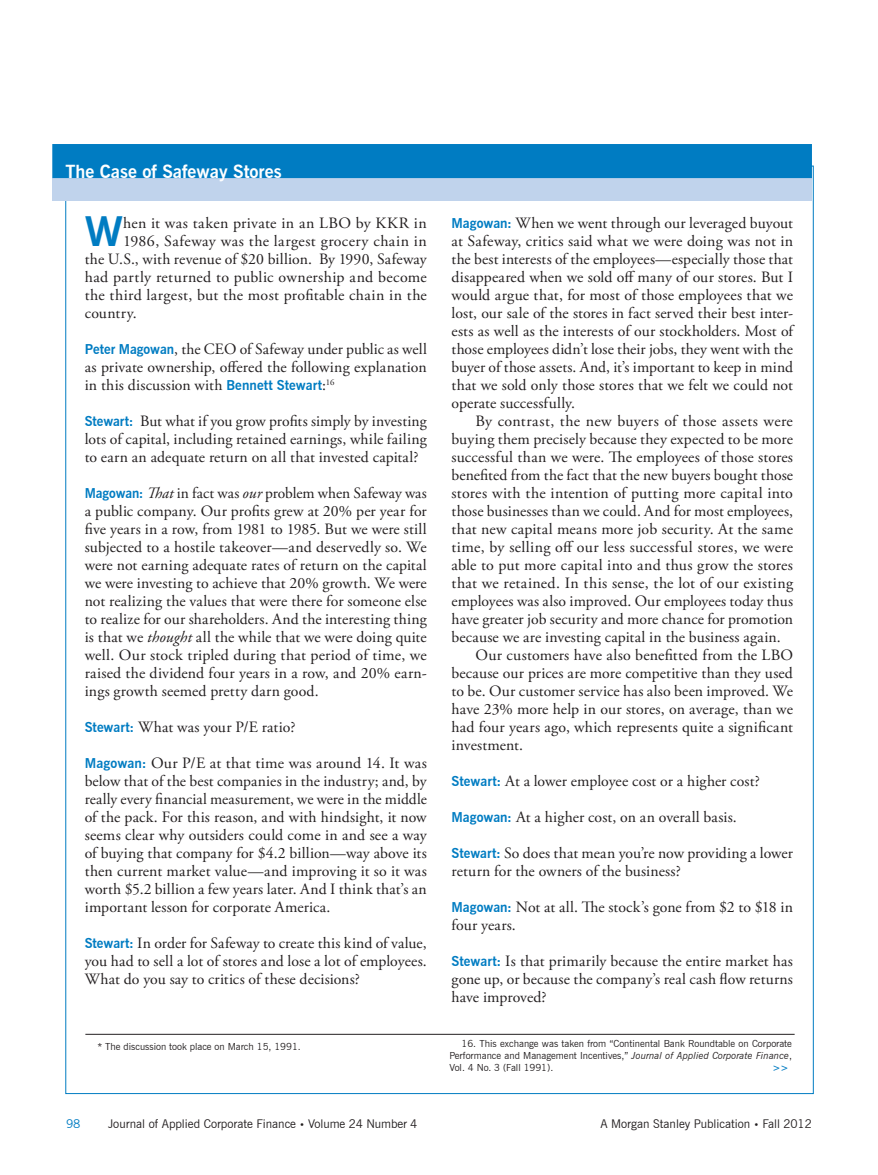
<style>
.page{position:relative;width:878px;height:1175px;background:#fff}
.page>*{position:absolute;margin:0;border:0;box-sizing:border-box;transform-origin:0 0}
.article_paragraph_no{font:700 40.5px "News Gothic BT";color:#007cc2}
.Boxed_Head_12_18{font:700 18px "News Gothic BT";color:#fff}
.article_paragraph_no-2{font:15.75px/18px "Adobe Garamond Pro";letter-spacing:.01em;color:#231f20;text-align:justify}
.article_paragraph_w{font:15.75px/18px "Adobe Garamond Pro";letter-spacing:.01em;color:#231f20;text-align:justify}
.t1{font:12px "News Gothic BT";color:#231f20}
.t2{font:12px "News Gothic BT";color:#007cc2}
.article_footnote{font:9.75px/12px "News Gothic BT";color:#231f20;text-align:justify}
.article_footnote-2{font:700 9.75px "News Gothic BT";color:#007cc2}
.s1{font-family:"News Gothic BT";font-weight:700;font-size:13.5px;color:#007cc2}
.s2{font-style:italic}
.s3{font-size:9px}
</style>
<div class="page">
<hr style="left:85px;top:1034px;width:709px;height:1px;background:#231f20">
<div style="left:52px;top:178px;width:760px;height:23px;background:#c0d3ec"></div>
<div style="left:52px;top:144px;width:760px;height:34px;background:#007cc2"></div>
<p class="Boxed_Head_12_18" style="left:65px;top:161px;width:218px">The Case of Safeway Stores</p>
<p class="article_paragraph_no" style="left:85px;top:207px;width:40px">W</p>
<p class="article_paragraph_no-2" style="left:123px;top:215px;width:305px">hen it was taken private in an LBO by KKR in</p>
<p class="article_paragraph_no-2" style="left:123px;top:233px;width:305px">1986, Safeway was the largest grocery chain in</p>
<p class="article_paragraph_no-2" style="left:85px;top:251px;width:343px">the U.S., with revenue of $20 billion. By 1990, Safeway</p>
<p class="article_paragraph_no-2" style="left:85px;top:269px;width:343px">had partly returned to public ownership and become</p>
<p class="article_paragraph_no-2" style="left:85px;top:287px;width:344px">the third largest, but the most profitable chain in the</p>
<p class="article_paragraph_no-2" style="left:85px;top:305px;width:53px">country.</p>
<p class="article_paragraph_no-2" style="left:85px;top:341px;width:343px"><span class="s1">Peter Magowan</span>, the CEO of Safeway under public as well as private ownership, offered the following explanation in this discussion with <span class="s1">Bennett Stewart</span>:<sup>16</sup></p>
<p class="article_paragraph_no-2" style="left:85px;top:413px;width:343px"><span class="s1">Stewart:</span> But what if you grow profits simply by investing lots of capital, including retained earnings, while failing to earn an adequate return on all that invested capital?</p>
<p class="article_paragraph_no-2" style="left:85px;top:485px;width:344px"><span class="s1">Magowan:</span> <span class="s2">That</span> in fact was <span class="s2">our</span> problem when Safeway was a public company. Our profits grew at 20% per year for five years in a row, from 1981 to 1985. But we were still subjected to a hostile takeover—and deservedly so. We were not earning adequate rates of return on the capital we were investing to achieve that 20% growth. We were not realizing the values that were there for someone else to realize for our shareholders. And the interesting thing is that we <span class="s2">thought</span> all the while that we were doing quite well. Our stock tripled during that period of time, we raised the dividend four years in a row, and 20% earn&shy;ings growth seemed pretty darn good.</p>
<p class="article_paragraph_no-2" style="left:85px;top:719px;width:212px"><span class="s1">Stewart:</span> What was your P/E ratio?</p>
<p class="article_paragraph_no-2" style="left:85px;top:755px;width:344px"><span class="s1">Magowan:</span> Our P/E at that time was around 14. It was below that of the best companies in the industry; and, by really every financial measurement, we were in the middle of the pack. For this reason, and with hindsight, it now seems clear why outsiders could come in and see a way of buying that company for $4.2 billion—way above its then current market value—and improving it so it was worth $5.2 billion a few years later. And I think that’s an important lesson for corporate America.</p>
<p class="article_paragraph_no-2" style="left:85px;top:935px;width:343px"><span class="s1">Stewart:</span> In order for Safeway to create this kind of value, you had to sell a lot of stores and lose a lot of employees.<br>What do you say to critics of these decisions?</p>
<p class="article_paragraph_no-2" style="left:451px;top:215px;width:343px"><span class="s1">Magowan:</span> When we went through our leveraged buyout at Safeway, critics said what we were doing was not in the best interests of the employees—especially those that disappeared when we sold off many of our stores. But I would argue that, for most of those employees that we lost, our sale of the stores in fact served their best inter&shy;ests as well as the interests of our stockholders. Most of those employees didn’t lose their jobs, they went with the buyer of those assets. And, it’s important to keep in mind that we sold only those stores that we felt we could not operate successfully.</p>
<p class="article_paragraph_w" style="left:451px;top:413px;width:343px;text-indent:24px">By contrast, the new buyers of those assets were buying them precisely because they expected to be more successful than we were. The employees of those stores benefited from the fact that the new buyers bought those stores with the intention of putting more capital into those businesses than we could. And for most employees, that new capital means more job security. At the same time, by selling off our less successful stores, we were able to put more capital into and thus grow the stores that we retained. In this sense, the lot of our existing employees was also improved. Our employees today thus have greater job security and more chance for promotion because we are investing capital in the business again.</p>
<p class="article_paragraph_w" style="left:451px;top:647px;width:343px;text-indent:24px">Our customers have also benefitted from the LBO because our prices are more competitive than they used to be. Our customer service has also been improved. We have 23% more help in our stores, on average, than we had four years ago, which represents quite a significant investment.</p>
<p class="article_paragraph_no-2" style="left:451px;top:773px;width:310px"><span class="s1">Stewart:</span> At a lower employee cost or a higher cost?</p>
<p class="article_paragraph_no-2" style="left:451px;top:809px;width:287px"><span class="s1">Magowan:</span> At a higher cost, on an overall basis.</p>
<p class="article_paragraph_no-2" style="left:451px;top:845px;width:343px"><span class="s1">Stewart:</span> So does that mean you’re now providing a lower return for the owners of the business?</p>
<p class="article_paragraph_no-2" style="left:451px;top:899px;width:343px"><span class="s1">Magowan:</span> Not at all. The stock’s gone from $2 to $18 in four years.</p>
<p class="article_paragraph_no-2" style="left:451px;top:953px;width:343px"><span class="s1">Stewart:</span> Is that primarily because the entire market has gone up, or because the company’s real cash flow returns have improved?</p>
<p class="article_footnote" style="left:97px;top:1040px;width:205px">* The discussion took place on March 15, 1991.</p>
<p class="article_footnote" style="left:449px;top:1037px;width:344px;text-indent:12px">16. This exchange was taken from “Continental Bank Roundtable on Corporate Performance and Management Incentives,” <span class="s2">Journal of Applied Corporate Finance</span>, Vol. 4 No. 3 (Fall 1991).</p>
<p class="article_footnote-2" style="left:772px;top:1061px;width:18px">&gt;&gt;</p>
<p class="t2" style="left:66px;top:1116px;width:16px">98</p>
<p class="t1" style="left:108px;top:1116px;width:311px">Journal of Applied Corporate Finance <span class="s3">•</span> Volume 24 Number 4</p>
<p class="t1" style="left:600px;top:1116px;width:213px">A Morgan Stanley Publication <span class="s3">•</span> Fall 2012</p>
</div>
